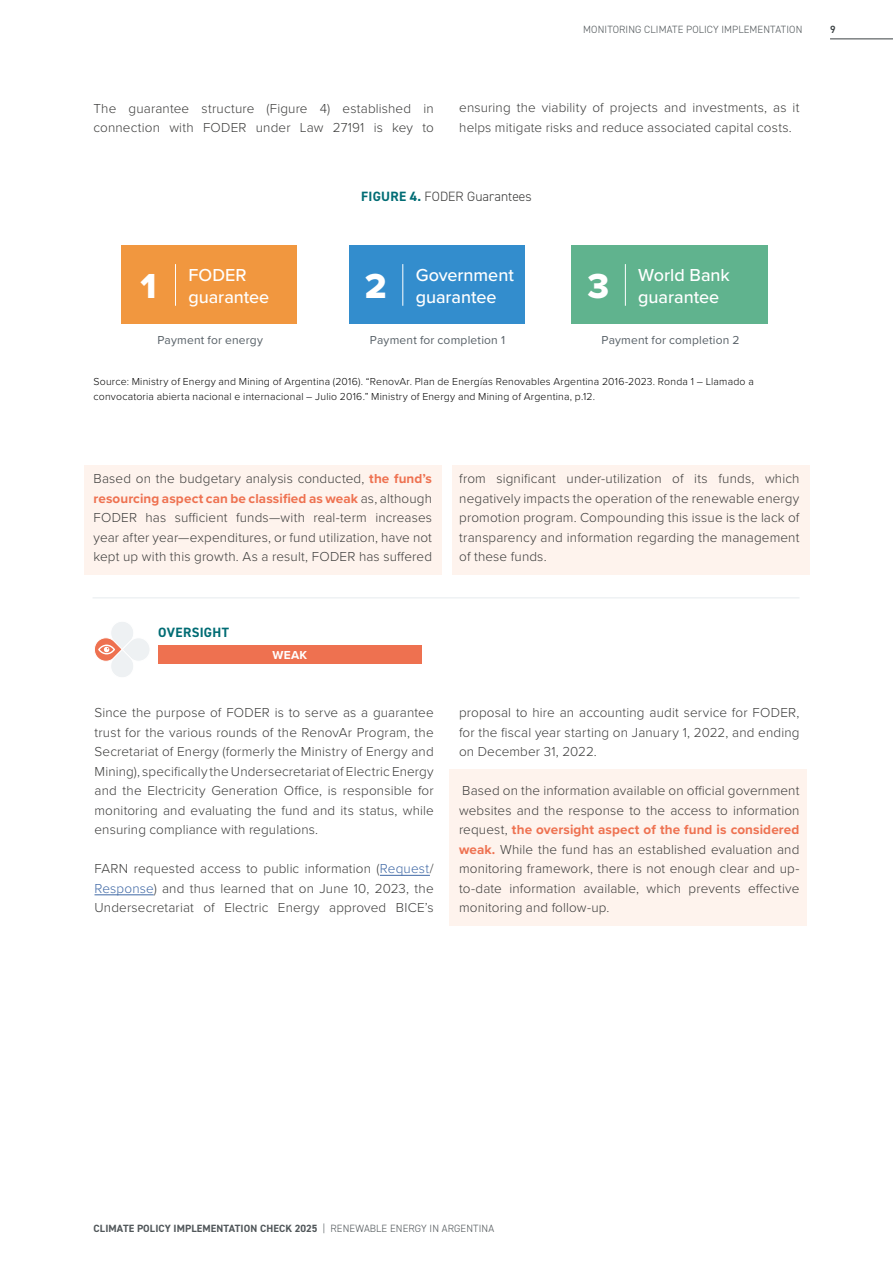
<style>
.page{position:relative;width:893px;height:1263px;background:#fff}
.page>*{position:absolute;margin:0;border:0;box-sizing:border-box;transform-origin:0 0}
.t1{font:500 18px/21.6px "Proxima Nova";color:#fff}
.t2{font:300 13.5px/19.5px "Proxima Nova";letter-spacing:.01em;color:#3c3c3b;text-align:justify}
.t3{font:300 13.5px "DIN2014";letter-spacing:.005em;color:#3c3c3b}
.t4{font:700 13.5px "DIN2014";letter-spacing:.02em;color:#006c74}
.t5{font:12px "Proxima Nova";letter-spacing:.015em;color:#576067}
.t6{font:700 12px "Proxima Nova";color:#fff}
.t7{font:300 10.5px/15px "Proxima Nova";letter-spacing:.02em;color:#000}
.t8{font:700 10.5px "DIN2014";letter-spacing:.01em;color:#51575a}
.t9{font:300 10.5px "DIN2014";letter-spacing:.01em;color:#51575a}
.t10{font:600 10.5px "DIN2014";color:#3b4143}
.s1{font-weight:700;color:#006c74}
.s2{font-weight:700;color:#ee7150}
.s3{color:#3f68a5}
.s4{font-weight:300}
</style>
<div class="page">
<div style="left:449px;top:770px;width:358px;height:156px;background:#fef3ed"></div>
<div style="left:84px;top:465px;width:358px;height:110px;background:#fef3ed"></div>
<div style="left:452px;top:465px;width:358px;height:110px;background:#fef3ed"></div>
<hr style="left:93px;top:597px;width:706px;height:2px;background:#eef2f4">
<div style="left:158px;top:645px;width:264px;height:18px;background:#ee7150"></div>
<svg style="left:94px;top:622px;width:55px;height:55px"></svg>
<hr style="left:380px;top:875px;width:50px;height:1px;background:#3f68a5">
<hr style="left:94px;top:894px;width:60px;height:1px;background:#3f68a5">
<div style="left:122px;top:246px;width:175px;height:78px;background:#f1973f"></div>
<hr style="left:175px;top:264px;width:1px;height:42px;background:#fff">
<div style="left:349px;top:246px;width:175px;height:78px;background:#338dcd"></div>
<hr style="left:402px;top:264px;width:1px;height:42px;background:#fff">
<div style="left:571px;top:246px;width:197px;height:78px;background:#60b38e"></div>
<hr style="left:625px;top:264px;width:1px;height:42px;background:#fff">
<hr style="left:830px;top:39px;width:63px;height:1px;background:#3b4143">
<p class="t9" style="left:583px;top:23px;width:221px">MONITORING CLIMATE POLICY IMPLEMENTATION</p>
<p class="t10" style="left:830px;top:22px;width:7px">9</p>
<p class="t2" style="left:94px;top:98px;width:342px">The guarantee structure (Figure 4) established in connection with FODER under Law 27191 is key to</p>
<p class="t2" style="left:459px;top:97px;width:342px">ensuring the viability of projects and investments, as it helps mitigate risks and reduce associated capital costs.</p>
<h1 class="t1" style="left:140px;top:264px;width:130px;text-indent:48px">FODER<br><sup>1</sup> guarantee</h1>
<p class="t5" style="left:157px;top:331px;width:107px">Payment for energy</p>
<p class="t3" style="left:361px;top:188px;width:172px"><span class="s1">FIGURE 4.</span> FODER Guarantees</p>
<h1 class="t1" style="left:365px;top:264px;width:151px;text-indent:51px">Government<br><sup>2</sup> guarantee</h1>
<p class="t5" style="left:370px;top:331px;width:137px">Payment for completion 1</p>
<h1 class="t1" style="left:587px;top:264px;width:144px;text-indent:51px">World Bank<br><sup>3</sup> guarantee</h1>
<p class="t5" style="left:601px;top:331px;width:140px">Payment for completion 2</p>
<p class="t7" style="left:94px;top:373px;width:662px">Source: Ministry of Energy and Mining of Argentina (2016). “RenovAr. Plan de Energías Renovables Argentina 2016-2023. Ronda 1 – Llamado a convocatoria abierta nacional e internacional – Julio 2016.” Ministry of Energy and Mining of Argentina, p.12.</p>
<p class="t2" style="left:94px;top:468px;width:340px">Based on the budgetary analysis conducted, <span class="s2">the fund’s resourcing aspect can be classified as weak</span> as, although FODER has sufficient funds—with real-term increases year after year—expenditures, or fund utilization, have not kept up with this growth. As a result, FODER has suffered</p>
<p class="t2" style="left:459px;top:468px;width:342px">from significant under-utilization of its funds, which negatively impacts the operation of the renewable energy promotion program. Compounding this issue is the lack of transparency and information regarding the management of these funds.</p>
<p class="t4" style="left:158px;top:623px;width:72px">OVERSIGHT</p>
<p class="t6" style="left:273px;top:646px;width:36px">WEAK</p>
<p class="t2" style="left:94px;top:702px;width:341px">Since the purpose of FODER is to serve as a guarantee trust for the various rounds of the RenovAr Program, the Secretariat of Energy (formerly the Ministry of Energy and Mining), specifically the Undersecretariat of Electric Energy and the Electricity Generation Office, is responsible for monitoring and evaluating the fund and its status, while ensuring compliance with regulations.</p>
<p class="t2" style="left:94px;top:858px;width:341px">FARN requested access to public information (<span class="s3">Request</span>/ <span class="s3">Response</span>) and thus learned that on June 10, 2023, the Undersecretariat of Electric Energy approved BICE’s</p>
<p class="t2" style="left:459px;top:702px;width:342px">proposal to hire an accounting audit service for FODER, for the fiscal year starting on January 1, 2022, and ending on December 31, 2022.</p>
<p class="t2" style="left:459px;top:780px;width:342px">Based on the information available on official government websites and the response to the access to information request, <span class="s2">the oversight aspect of the fund is considered weak.</span> While the fund has an established evaluation and monitoring framework, there is not enough clear and up&shy;to-date information available, which prevents effective monitoring and follow-up.</p>
<p class="t8" style="left:94px;top:1221px;width:402px">CLIMATE POLICY IMPLEMENTATION CHECK 2025 <span class="s4">| RENEWABLE ENERGY IN ARGENTINA</span></p>
</div>
